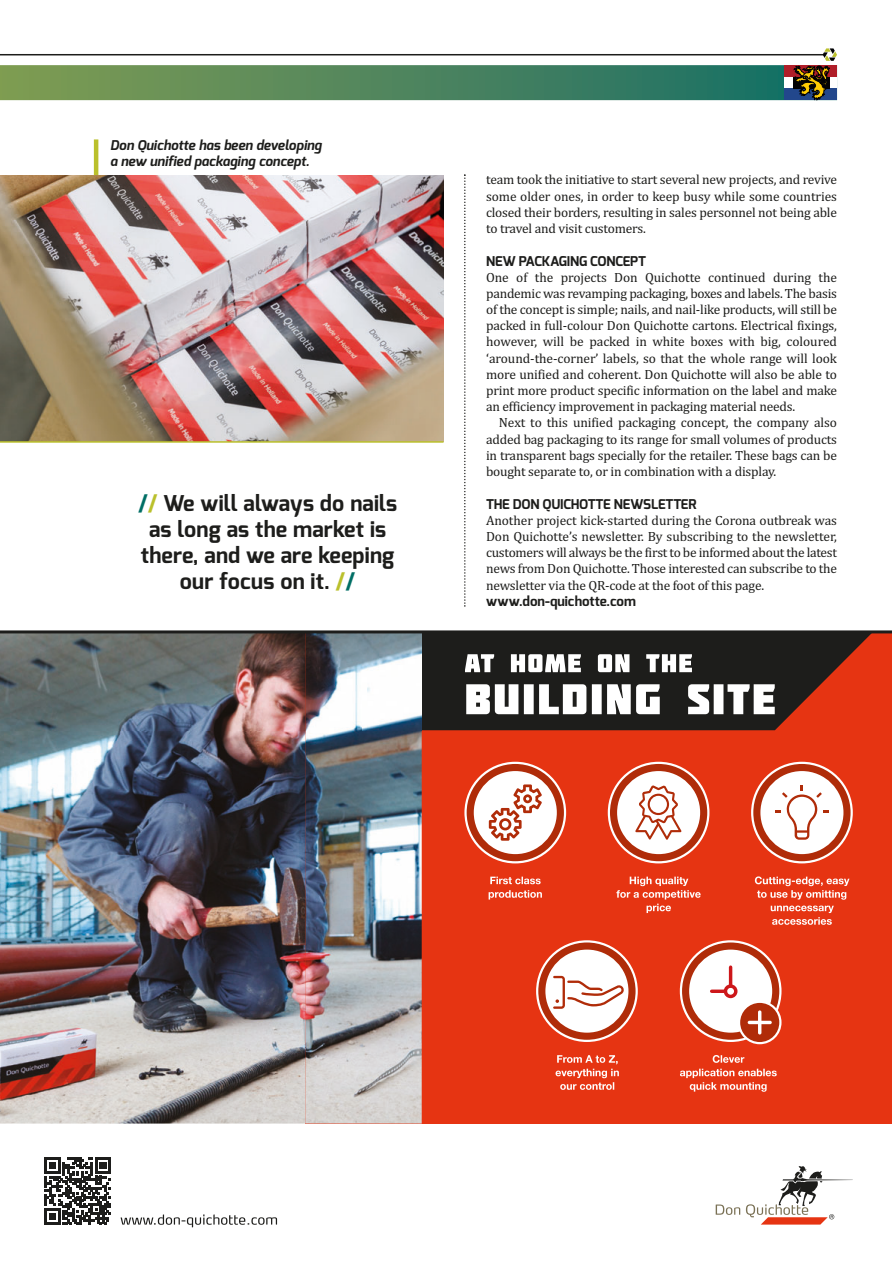
<style>
.page{position:relative;width:892px;height:1264px;background:#fff}
.page>*{position:absolute;margin:0;border:0;box-sizing:border-box;transform-origin:0 0}
.t1{font:700 21.75px/26.1px "Exo";letter-spacing:.01em;color:#1d1d1b;text-align:center}
.t2{font:13.5px/16.2px "Cambria";letter-spacing:-.015em;color:#1d1d1b;text-align:justify}
.t3{font:700 13.5px "Exo";letter-spacing:-.015em;color:#1d1d1b}
.t4{font:italic 700 13.5px/16.2px "Exo";color:#1d1d1b}
.s1{color:#006e65}
.s2{color:#bac02c}
</style>
<div class="page">
<div style="left:306px;top:632px;width:586px;height:491px;background:#e63412"></div>
<svg style="left:422px;top:633px;width:458px;height:97px;fill:#1d1d1b"></svg>
<svg style="left:121px;top:1214px;width:156px;height:13px"></svg>
<svg style="left:715px;top:1166px;width:137px;height:58px"></svg>
<svg style="left:616px;top:876px;width:84px;height:37px"></svg>
<svg style="left:609px;top:762px;width:99px;height:100px"></svg>
<svg style="left:770px;top:905px;width:63px;height:19px"></svg>
<svg style="left:754px;top:876px;width:95px;height:23px"></svg>
<svg style="left:752px;top:762px;width:99px;height:100px"></svg>
<svg style="left:555px;top:1055px;width:64px;height:34px"></svg>
<svg style="left:537px;top:941px;width:99px;height:99px"></svg>
<svg style="left:739px;top:1001px;width:41px;height:42px"></svg>
<div style="left:738px;top:1000px;width:43px;height:44px;border:2px solid #fff;border-radius:50%"></div>
<svg style="left:681px;top:941px;width:99px;height:99px;background:#e4a495"></svg>
<hr style="left:711px;top:989px;width:14px;height:3px;background:#cd171a">
<hr style="left:729px;top:967px;width:3px;height:19px;background:#cd171a">
<div style="left:723px;top:984px;width:14px;height:14px;border:3px solid #cd171a;border-radius:50%"></div>
<svg style="left:488px;top:890px;width:54px;height:9px"></svg>
<svg style="left:490px;top:876px;width:50px;height:8px"></svg>
<svg style="left:465px;top:762px;width:100px;height:100px"></svg>
<svg style="left:466px;top:684px;width:308px;height:30px;background:#aaaaa9"></svg>
<svg style="left:465px;top:654px;width:227px;height:18px;background:#9b9b9a"></svg>
<img style="left:0;top:633px;width:306px;height:490px">
<img style="left:306px;top:633px;width:116px;height:490px">
<img style="left:362px;top:633px;width:60px;height:97px">
<svg style="left:44px;top:1157px;width:67px;height:67px"></svg>
<svg style="left:680px;top:1068px;width:96px;height:23px"></svg>
<svg style="left:712px;top:1055px;width:32px;height:7px"></svg>
<svg style="left:0;top:48px;width:837px;height:52px"></svg>
<svg style="left:464px;top:174px;width:1px;height:432px"></svg>
<hr style="left:94px;top:139px;width:4px;height:36px;background:#bac02c">
<hr style="left:0;top:630px;width:892px;height:3px;background:#1d1d1b">
<img style="left:0;top:175px;width:443px;height:266px">
<hr style="left:0;top:441px;width:443px;height:1px;background:#bac02c">
<p class="t4" style="left:110px;top:138px;width:213px">Don Quichotte has been developing a new unified packaging concept.</p>
<h1 class="t1" style="left:138px;top:492px;width:261px"><span class="s1">/</span><span class="s2">/</span> We will always do nails as long as the market is there, and we are keeping our focus on it. <span class="s2">/</span><span class="s1">/</span></h1>
<p class="t2" style="left:486px;top:173px;width:352px">team took the initiative to start several new projects, and revive some older ones, in order to keep busy while some countries closed their borders, resulting in sales personnel not being able to travel and visit customers.</p>
<p class="t3" style="left:486px;top:255px;width:162px">NEW PACKAGING CONCEPT</p>
<p class="t2" style="left:486px;top:270px;width:352px">One of the projects Don Quichotte continued during the pandemic was revamping packaging, boxes and labels. The basis of the concept is simple; nails, and nail‐like products, will still be packed in full‐colour Don Quichotte cartons. Electrical fixings, however, will be packed in white boxes with big, coloured ‘around‐the‐corner’ labels, so that the whole range will look more unified and coherent. Don Quichotte will also be able to print more product specific information on the label and make an efficiency improvement in packaging material needs.</p>
<p class="t2" style="left:486px;top:416px;width:352px;text-indent:13px">Next to this unified packaging concept, the company also added bag packaging to its range for small volumes of products in transparent bags specially for the retailer. These bags can be bought separate to, or in combination with a display.</p>
<p class="t3" style="left:486px;top:498px;width:212px">THE DON QUICHOTTE NEWSLETTER</p>
<p class="t2" style="left:486px;top:513px;width:352px">Another project kick‐started during the Corona outbreak was Don Quichotte’s newsletter. By subscribing to the newsletter, customers will always be the first to be informed about the latest news from Don Quichotte. Those interested can subscribe to the newsletter via the QR‐code at the foot of this page.</p>
<p class="t3" style="left:486px;top:595px;width:151px">www.don-quichotte.com</p>
</div>
